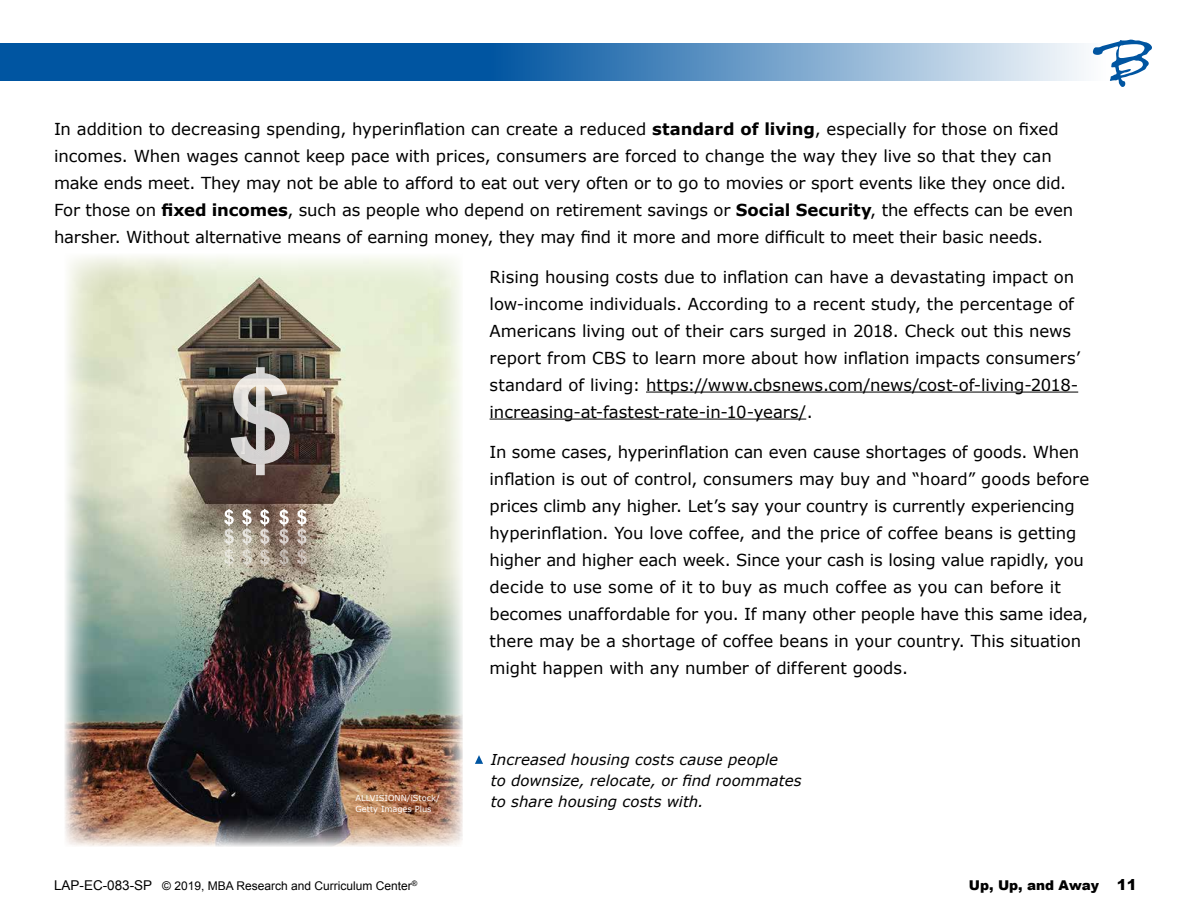
<style>
.page{position:relative;width:1188px;height:918px;background:#fff}
.page>*{position:absolute;margin:0;border:0;box-sizing:border-box;transform-origin:0 0}
.t1{font:16.5px/27px "Verdana";letter-spacing:-.005em;color:#000}
.t2{font:italic 15px/21px "Verdana";color:#000}
.t3{font:900 13.5px "Arial";color:#000}
.t4{font:12px "Arial";color:#000}
.t5{font:8.25px/10.5px "Verdana";color:#fff}
.s1{font-weight:700}
.s2{font-size:13.5px}
.s3{font-size:15px}
</style>
<div class="page">
<div style="left:489px;top:44px;width:635px;height:37px;background:linear-gradient(to right,#0055a1,#fff)"></div>
<div style="left:0;top:44px;width:490px;height:37px;background:#0055a1"></div>
<svg style="left:1093px;top:40px;width:59px;height:47px"></svg>
<svg style="left:475px;top:755px;width:8px;height:9px"></svg>
<img style="left:65px;top:256px;width:398px;height:591px">
<svg style="left:231px;top:367px;width:59px;height:108px;background:#918b87"></svg>
<svg style="left:224px;top:509px;width:10px;height:57px"></svg>
<svg style="left:242px;top:509px;width:10px;height:57px"></svg>
<svg style="left:260px;top:509px;width:9px;height:57px"></svg>
<svg style="left:279px;top:509px;width:10px;height:57px"></svg>
<svg style="left:297px;top:509px;width:10px;height:57px"></svg>
<hr style="left:646px;top:392px;width:432px;height:1px;background:#000">
<hr style="left:490px;top:419px;width:316px;height:1px;background:#000">
<p class="t1" style="left:54px;top:115px;width:1021px">In addition to decreasing spending, hyperinflation can create a reduced <span class="s1">standard of living</span>, especially for those on fixed incomes. When wages cannot keep pace with prices, consumers are forced to change the way they live so that they can make ends meet. They may not be able to afford to eat out very often or to go to movies or sport events like they once did.<br>For those on <span class="s1">fixed incomes</span>, such as people who depend on retirement savings or <span class="s1">Social Security</span>, the effects can be even harsher. Without alternative means of earning money, they may find it more and more difficult to meet their basic needs.</p>
<p class="t1" style="left:490px;top:263px;width:592px">Rising housing costs due to inflation can have a devastating impact on low-income individuals. According to a recent study, the percentage of Americans living out of their cars surged in 2018. Check out this news report from CBS to learn more about how inflation impacts consumers’ standard of living: https://www.cbsnews.com/news/cost-of-living-2018- increasing-at-fastest-rate-in-10-years/.</p>
<p class="t1" style="left:490px;top:438px;width:601px">In some cases, hyperinflation can even cause shortages of goods. When inflation is out of control, consumers may buy and “hoard” goods before prices climb any higher. Let’s say your country is currently experiencing hyperinflation. You love coffee, and the price of coffee beans is getting higher and higher each week. Since your cash is losing value rapidly, you decide to use some of it to buy as much coffee as you can before it becomes unaffordable for you. If many other people have this same idea, there may be a shortage of coffee beans in your country. This situation might happen with any number of different goods.</p>
<p class="t5" style="left:356px;top:793px;width:86px">ALLVISIONN/iStock/<br>Getty Images Plus</p>
<p class="t2" style="left:491px;top:749px;width:312px">Increased housing costs cause people<br>to downsize, relocate, or find roommates to share housing costs with.</p>
<p class="t4" style="left:54px;top:878px;width:365px"><span class="s2">LAP-EC-083-SP</span> © 2019, MBA Research and Curriculum Center<sup>®</sup></p>
<p class="t3" style="left:969px;top:877px;width:170px">Up, Up, and Away <span class="s3">11</span></p>
</div>
